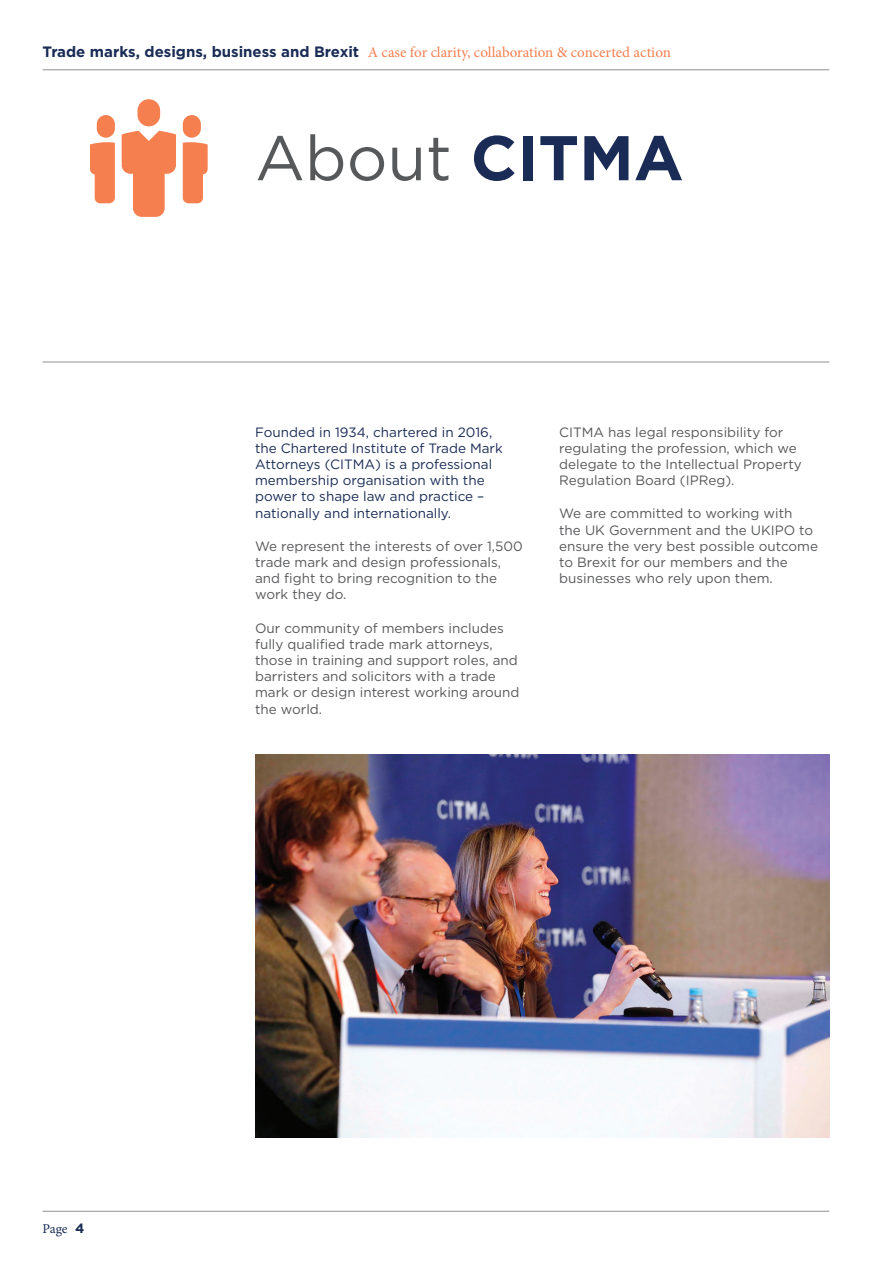
<style>
.page{position:relative;width:893px;height:1263px;background:#fff}
.page>*{position:absolute;margin:0;border:0;box-sizing:border-box;transform-origin:0 0}
.Heading_1{font:63px "Gotham";color:#57585a}
.t1{font:15px "Minion Pro";color:#f57f4f}
.Body{font:13.5px/16.2px "Gotham";color:#57585a}
.Body_intro{font:13.5px/16.2px "Gotham";color:#1a2c56}
.t2{font:13.5px "Minion Pro";color:#1a2c56}
.s1{font-family:"Gotham";font-weight:700;color:#1a2c56}
.s2{font-weight:700;color:#1a2c56}
.s3{font-family:"Gotham";font-weight:700}
</style>
<div class="page">
<hr style="left:43px;top:69px;width:786px;height:1px;background:#939598">
<hr style="left:43px;top:1211px;width:786px;height:1px;background:#939598">
<svg style="left:183px;top:142px;width:25px;height:61px;background:#f68e64"></svg>
<svg style="left:122px;top:131px;width:54px;height:86px"></svg>
<div style="left:138px;top:99px;width:22px;height:27px;background:#f57f4f;border-radius:11px"></div>
<div style="left:183px;top:115px;width:18px;height:23px;background:#f57f4f;border-radius:9px"></div>
<svg style="left:90px;top:142px;width:25px;height:61px;background:#f68d63"></svg>
<div style="left:97px;top:115px;width:18px;height:23px;background:#f57f4f;border-radius:9px"></div>
<img style="left:255px;top:755px;width:574px;height:382px">
<hr style="left:43px;top:361px;width:786px;height:1px;background:#939598">
<p class="t1" style="left:43px;top:42px;width:630px"><span class="s1">Trade marks, designs, business and Brexit</span> A case for clarity, collaboration &amp; concerted action</p>
<p class="Heading_1" style="left:255px;top:123px;width:430px">About <span class="s2">CITMA</span></p>
<p class="Body_intro" style="left:255px;top:423px;width:249px">Founded in 1934, chartered in 2016, the Chartered Institute of Trade Mark Attorneys (CITMA) is a professional membership organisation with the power to shape law and practice – nationally and internationally.</p>
<p class="Body" style="left:255px;top:538px;width:269px">We represent the interests of over 1,500 trade mark and design professionals, and fight to bring recognition to the work they do.</p>
<p class="Body" style="left:255px;top:619px;width:266px">Our community of members includes fully qualified trade mark attorneys, those in training and support roles, and barristers and solicitors with a trade mark or design interest working around the world.</p>
<p class="Body" style="left:559px;top:423px;width:244px">CITMA has legal responsibility for regulating the profession, which we delegate to the Intellectual Property Regulation Board (IPReg).</p>
<p class="Body" style="left:559px;top:505px;width:260px">We are committed to working with<br>the UK Government and the UKIPO to ensure the very best possible outcome to Brexit for our members and the businesses who rely upon them.</p>
<p class="t2" style="left:43px;top:1220px;width:43px">Page <span class="s3">4</span></p>
</div>
